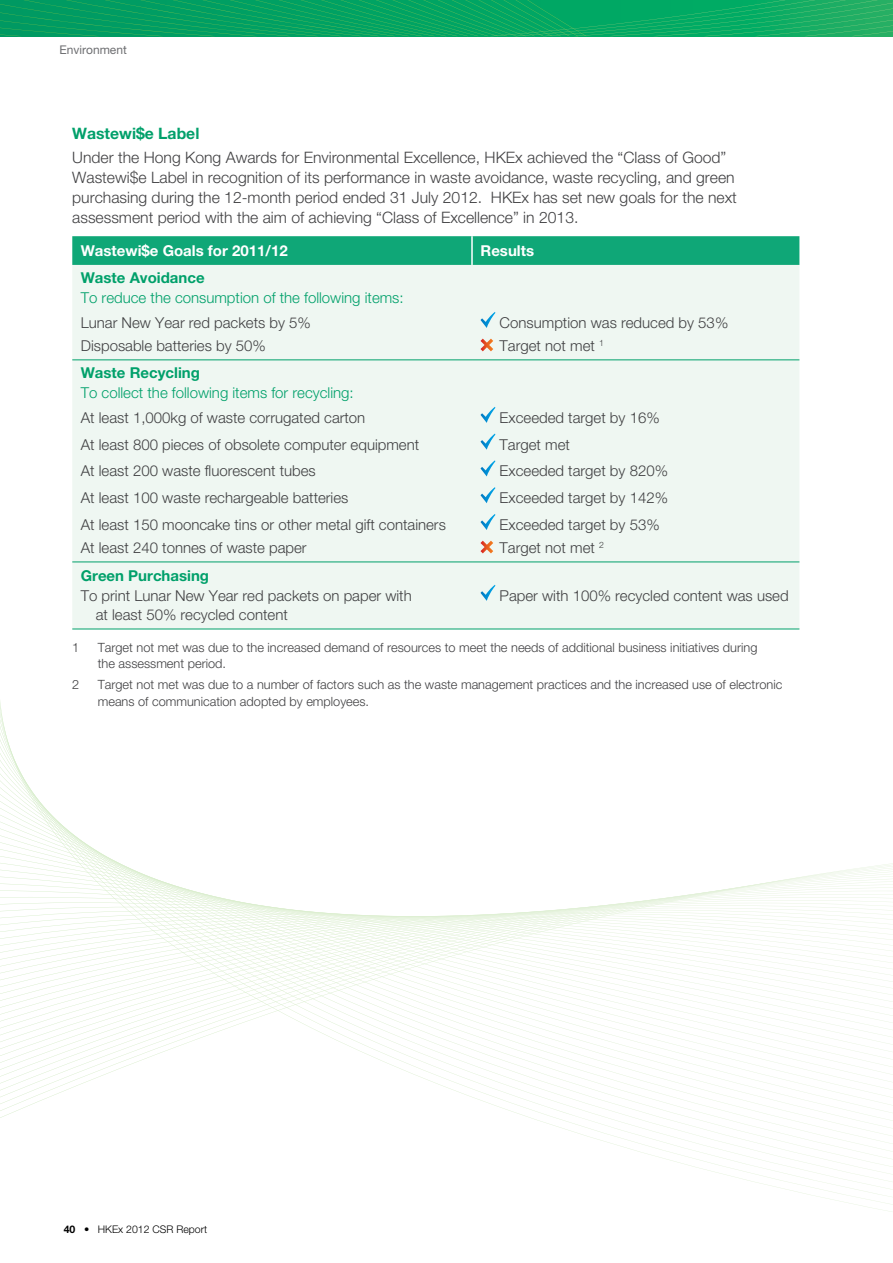
<style>
.page{position:relative;width:893px;height:1263px;background:#fff}
.page>*{position:absolute;margin:0;border:0;box-sizing:border-box;transform-origin:0 0}
.t1{font:300 15.75px/20.2px "Helvetica Neue";color:#404042}
.t2{font:700 15.75px "Helvetica Neue";color:#00a06a}
.t3{font:300 15px/19.5px "Helvetica Neue";color:#404042}
.t4{font:300 15px "Helvetica Neue";color:#00a06a}
.t5{font:700 15px "Helvetica Neue";color:#00a06a}
.t6{font:700 15px "Helvetica Neue";color:#fff}
.t7{font:300 12.75px/16.5px "Helvetica Neue";color:#404042}
.t8{font:12px "Helvetica Neue";color:#6d6e71}
.t9{font:300 10.5px "Helvetica Neue";color:#000}
.s1{font-weight:700}
</style>
<div class="page">
<svg style="left:0;top:844px;width:893px;height:283px"></svg>
<svg style="left:0;top:0;width:893px;height:36px;background:#0aa562"></svg>
<svg style="left:72px;top:236px;width:727px;height:29px;background:#11a778"></svg>
<div style="left:72px;top:265px;width:727px;height:364px;background:#eff7f2"></div>
<hr style="left:72px;top:629px;width:400px;height:1px;background:#00a06a">
<hr style="left:472px;top:629px;width:327px;height:1px;background:#00a06a">
<hr style="left:72px;top:360px;width:400px;height:1px;background:#00a06a">
<hr style="left:472px;top:360px;width:327px;height:1px;background:#00a06a">
<hr style="left:72px;top:562px;width:400px;height:1px;background:#00a06a">
<hr style="left:472px;top:562px;width:327px;height:1px;background:#00a06a">
<hr style="left:471px;top:236px;width:2px;height:29px;background:#fff">
<svg style="left:480px;top:312px;width:15px;height:16px"></svg>
<svg style="left:480px;top:339px;width:13px;height:12px"></svg>
<svg style="left:480px;top:407px;width:15px;height:16px"></svg>
<svg style="left:480px;top:433px;width:15px;height:17px"></svg>
<svg style="left:480px;top:460px;width:15px;height:16px"></svg>
<svg style="left:480px;top:487px;width:15px;height:16px"></svg>
<svg style="left:480px;top:514px;width:15px;height:16px"></svg>
<svg style="left:480px;top:541px;width:13px;height:12px"></svg>
<svg style="left:480px;top:585px;width:15px;height:16px"></svg>
<p class="t8" style="left:60px;top:43px;width:69px">Environment</p>
<p class="t2" style="left:72px;top:124px;width:129px">Wastewi$e Label</p>
<p class="t1" style="left:72px;top:147px;width:666px">Under the Hong Kong Awards for Environmental Excellence, HKEx achieved the “Class of Good” Wastewi$e Label in recognition of its performance in waste avoidance, waste recycling, and green purchasing during the 12-month period ended 31 July 2012. HKEx has set new goals for the next assessment period with the aim of achieving “Class of Excellence” in 2013.</p>
<p class="t6" style="left:81px;top:242px;width:208px">Wastewi$e Goals for 2011/12</p>
<p class="t6" style="left:480px;top:242px;width:55px">Results</p>
<p class="t5" style="left:81px;top:268px;width:125px">Waste Avoidance</p>
<p class="t4" style="left:81px;top:289px;width:324px">To reduce the consumption of the following items:</p>
<p class="t3" style="left:81px;top:313px;width:230px">Lunar New Year red packets by 5%</p>
<p class="t3" style="left:500px;top:313px;width:228px">Consumption was reduced by 53%</p>
<p class="t3" style="left:81px;top:336px;width:185px">Disposable batteries by 50%</p>
<p class="t3" style="left:500px;top:336px;width:106px">Target not met <sup>1</sup></p>
<p class="t5" style="left:81px;top:363px;width:121px">Waste Recycling</p>
<p class="t4" style="left:81px;top:384px;width:274px">To collect the following items for recycling:</p>
<p class="t3" style="left:81px;top:407px;width:286px">At least 1,000kg of waste corrugated carton</p>
<p class="t3" style="left:500px;top:407px;width:160px">Exceeded target by 16%</p>
<p class="t3" style="left:81px;top:434px;width:340px">At least 800 pieces of obsolete computer equipment</p>
<p class="t3" style="left:500px;top:434px;width:72px">Target met</p>
<p class="t3" style="left:81px;top:461px;width:237px">At least 200 waste fluorescent tubes</p>
<p class="t3" style="left:500px;top:461px;width:168px">Exceeded target by 820%</p>
<p class="t3" style="left:81px;top:488px;width:269px">At least 100 waste rechargeable batteries</p>
<p class="t3" style="left:500px;top:488px;width:168px">Exceeded target by 142%</p>
<p class="t3" style="left:81px;top:515px;width:367px">At least 150 mooncake tins or other metal gift containers</p>
<p class="t3" style="left:500px;top:515px;width:160px">Exceeded target by 53%</p>
<p class="t3" style="left:81px;top:538px;width:227px">At least 240 tonnes of waste paper</p>
<p class="t3" style="left:500px;top:538px;width:106px">Target not met <sup>2</sup></p>
<p class="t5" style="left:81px;top:566px;width:130px">Green Purchasing</p>
<p class="t3" style="left:96px;top:586px;width:317px;text-indent:-15px">To print Lunar New Year red packets on paper with at least 50% recycled content</p>
<p class="t3" style="left:500px;top:585px;width:290px">Paper with 100% recycled content was used</p>
<p class="t7" style="left:72px;top:639px;width:9px">1</p>
<p class="t7" style="left:98px;top:639px;width:661px">Target not met was due to the increased demand of resources to meet the needs of additional business initiatives during the assessment period.</p>
<p class="t7" style="left:72px;top:676px;width:9px">2</p>
<p class="t7" style="left:98px;top:676px;width:686px">Target not met was due to a number of factors such as the waste management practices and the increased use of electronic means of communication adopted by employees.</p>
<p class="t9" style="left:64px;top:1222px;width:145px"><span class="s1">40</span> • HKEx 2012 CSR Report</p>
</div>
